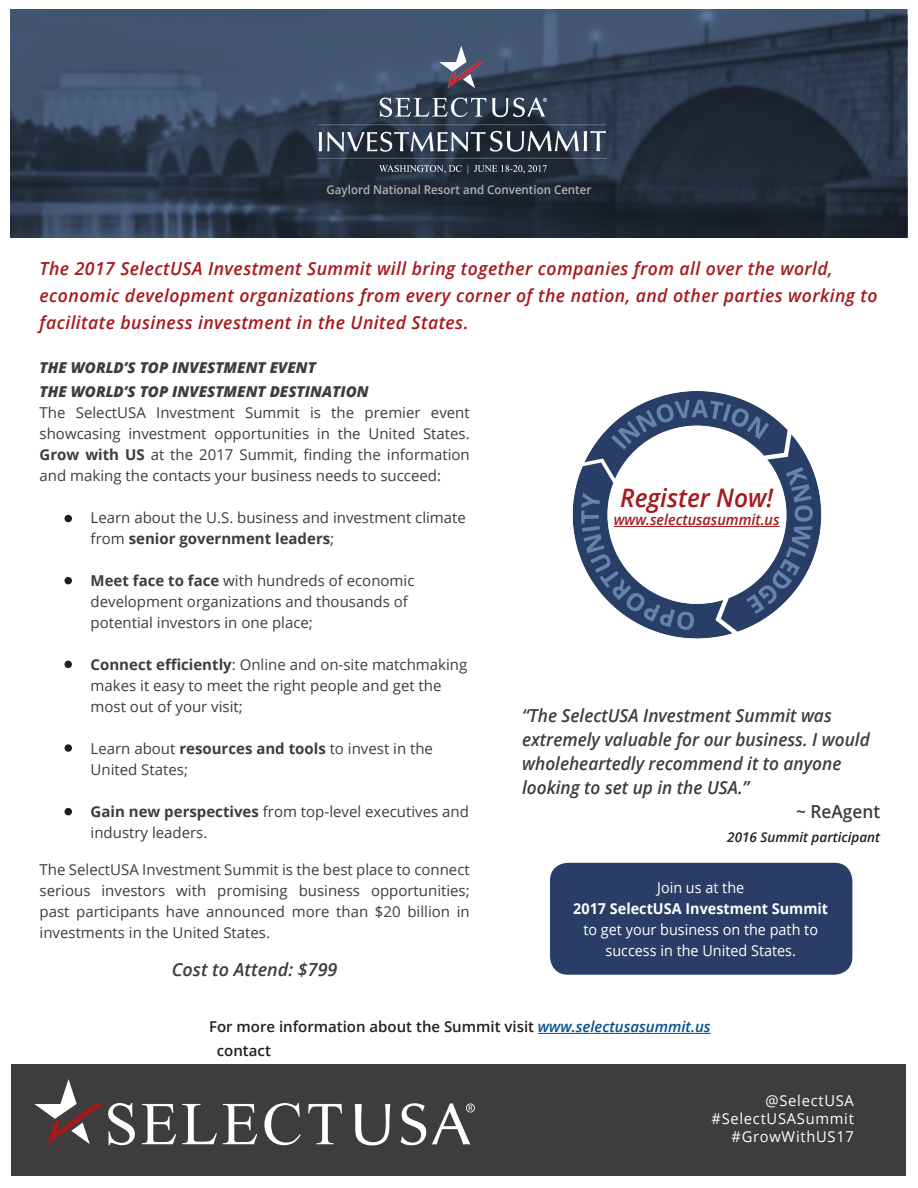
<style>
.page{position:relative;width:918px;height:1188px;background:#fff}
.page>*{position:absolute;margin:0;border:0;box-sizing:border-box;transform-origin:0 0}
.t1{font:italic 600 25.5px "Open Sans";color:#a7181c;scale:.96 1}
.t2{font:italic 600 18px/27px "Open Sans";letter-spacing:.025em;color:#a7181c}
.t3{font:italic 600 18px/24px "Open Sans";color:#3e3c3e;scale:.96 1}
.t4{font:italic 600 18px "Open Sans";color:#3e3c3e}
.t5{font:600 18px "Open Sans";color:#3e3c3e;scale:.96 1}
.t6{font:15px/21px "Open Sans";color:#3e3c3e}
.t7{font:600 15px "Open Sans";color:#231f20}
.t8{font:15px/21px "Open Sans";color:#fff;text-align:center;scale:.96 1}
.t9{font:italic 800 15px "Open Sans";color:#3e3c3e}
.t10{font:15px "Open Sans";letter-spacing:.05em;color:#fff}
.t11{font:700 15px "Open Sans";color:#fff;scale:.96 1}
.t12{font:italic 600 15px "Open Sans";color:#a7181c;scale:.96 1}
.t13{font:italic 600 13.5px "Open Sans";color:#231f20}
.t14{font:600 12px "Open Sans";color:#b1b1b2;scale:.96 1}
.s1{font-weight:700}
.s2{font-style:italic;color:#005192}
</style>
<div class="page">
<svg style="left:11px;top:9px;width:896px;height:228px;background:#2f3c51"></svg>
<div style="left:12px;top:1064px;width:894px;height:112px;background:#3e3c3e"></div>
<svg style="left:34px;top:1079px;width:308px;height:66px"></svg>
<svg style="left:355px;top:1103px;width:120px;height:42px"></svg>
<img style="left:307px;top:41px;width:310px;height:157px">
<hr style="left:538px;top:1033px;width:173px;height:1px;background:#005192">
<div style="left:550px;top:863px;width:302px;height:112px;background:#293d66;border-radius:18px"></div>
<img style="left:572px;top:391px;width:250px;height:248px">
<hr style="left:614px;top:526px;width:166px;height:1px;background:#a7181c">
<div style="left:64px;top:515px;width:8px;height:7px;background:#231f20;border-radius:50%"></div>
<div style="left:64px;top:661px;width:8px;height:7px;background:#231f20;border-radius:50%"></div>
<div style="left:64px;top:577px;width:8px;height:7px;background:#231f20;border-radius:50%"></div>
<div style="left:64px;top:744px;width:8px;height:8px;background:#231f20;border-radius:50%"></div>
<div style="left:64px;top:808px;width:8px;height:7px;background:#231f20;border-radius:50%"></div>
<p class="t14" style="left:327px;top:181px;width:277px">Gaylord National Resort and Convention Center</p>
<p class="t2" style="left:40px;top:254px;width:840px">The 2017 SelectUSA Investment Summit will bring together companies from all over the world, economic development organizations from every corner of the nation, and other parties working to facilitate business investment in the United States.</p>
<p class="t9" style="left:40px;top:356px;width:278px">THE WORLD’S TOP INVESTMENT EVENT</p>
<p class="t9" style="left:40px;top:380px;width:331px">THE WORLD’S TOP INVESTMENT DESTINATION</p>
<p class="t6" style="left:40px;top:402px;width:432px;text-align:justify">The SelectUSA Investment Summit is the premier event showcasing investment opportunities in the United States.<br><span class="s1">Grow with US</span> at the 2017 Summit, finding the information and making the contacts your business needs to succeed:</p>
<p class="t6" style="left:91px;top:507px;width:377px">Learn about the U.S. business and investment climate from <span class="s1">senior government leaders</span>;</p>
<p class="t6" style="left:91px;top:570px;width:325px"><span class="s1">Meet face to face</span> with hundreds of economic development organizations and thousands of potential investors in one place;</p>
<p class="t6" style="left:91px;top:654px;width:378px"><span class="s1">Connect efficiently</span>: Online and on-site matchmaking makes it easy to meet the right people and get the most out of your visit;</p>
<p class="t6" style="left:91px;top:738px;width:344px">Learn about <span class="s1">resources and tools</span> to invest in the<br>United States;</p>
<p class="t6" style="left:91px;top:801px;width:380px"><span class="s1">Gain new perspectives</span> from top-level executives and industry leaders.</p>
<p class="t6" style="left:40px;top:859px;width:432px;text-align:justify">The SelectUSA Investment Summit is the best place to connect serious investors with promising business opportunities; past participants have announced more than $20 billion in investments in the United States.</p>
<p class="t4" style="left:172px;top:957px;width:167px">Cost to Attend: $799</p>
<p class="t1" style="left:620px;top:481px;width:161px">Register Now!</p>
<p class="t12" style="left:614px;top:510px;width:174px">www.selectusasummit.us</p>
<p class="t3" style="left:522px;top:703px;width:364px">“The SelectUSA Investment Summit was extremely valuable for our business. I would wholeheartedly recommend it to anyone looking to set up in the USA.”</p>
<p class="t5" style="left:796px;top:799px;width:89px">~ ReAgent</p>
<p class="t13" style="left:727px;top:828px;width:154px">2016 Summit participant</p>
<p class="t8" style="left:657px;top:877px;width:92px">Join us at the</p>
<p class="t11" style="left:573px;top:898px;width:267px">2017 SelectUSA Investment Summit</p>
<p class="t8" style="left:583px;top:919px;width:246px">to get your business on the path to success in the United States.</p>
<p class="t7" style="left:209px;top:1017px;width:503px">For more information about the Summit visit <span class="s2">www.selectusasummit.us</span></p>
<p class="t7" style="left:217px;top:1040px;width:56px">contact</p>
<p class="t10" style="left:766px;top:1090px;width:90px">@SelectUSA</p>
<p class="t10" style="left:712px;top:1108px;width:144px">#SelectUSASummit</p>
<p class="t10" style="left:731px;top:1126px;width:124px">#GrowWithUS17</p>
</div>
